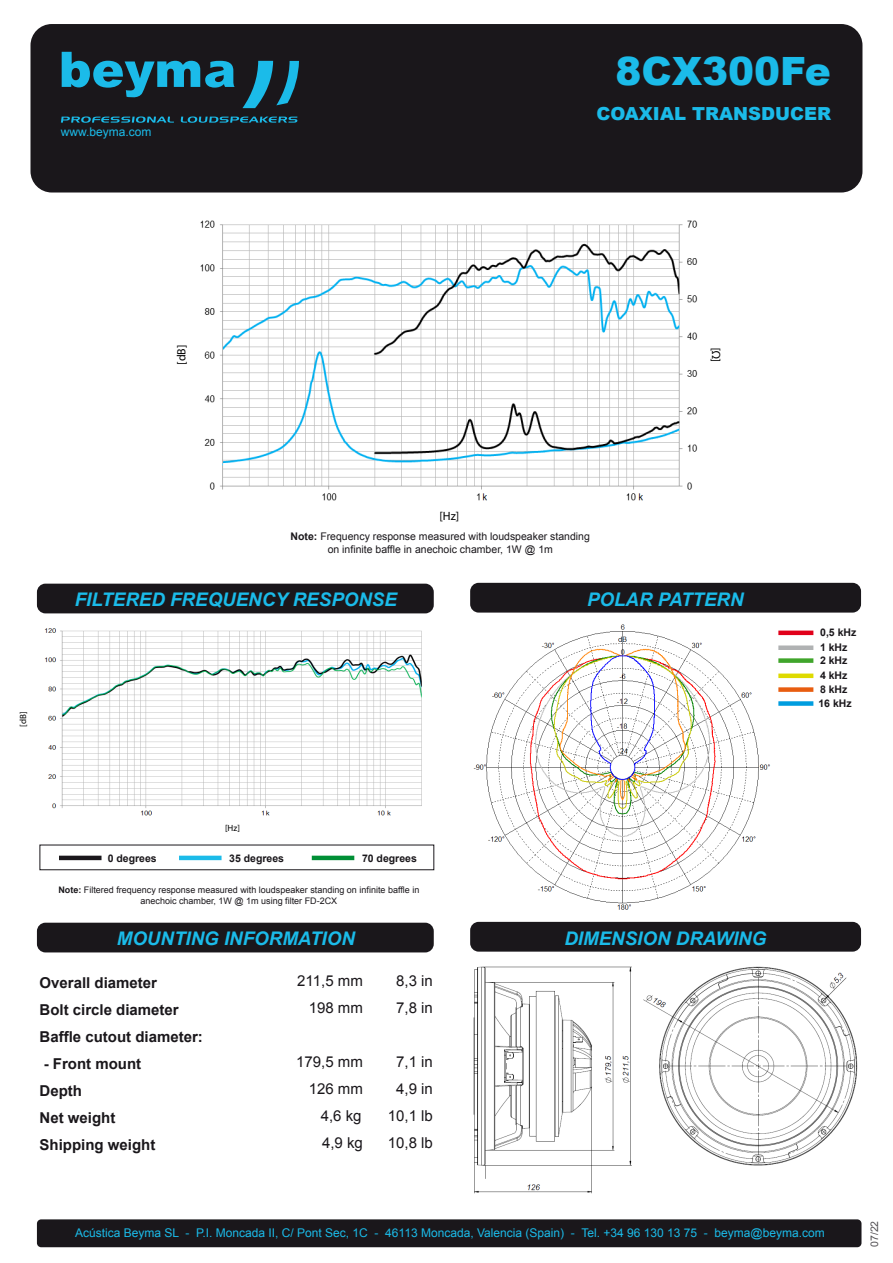
<style>
.page{position:relative;width:893px;height:1263px;background:#fff}
.page>*{position:absolute;margin:0;border:0;box-sizing:border-box;transform-origin:0 0}
.t1{font:900 39px "Arial";color:#1bbbe9}
.t2{font:italic 700 18.75px "Arial";color:#1bbbe9}
.t3{font:900 18px "Arial";color:#1bbbe9}
.t4{font:700 15px/27px "Arial";color:#1a171b}
.t5{font:15px "Arial";color:#1a171b}
.t6{font:12px "Arial";color:#1bbbe9}
.t7{font:12px "Myriad Pro";color:#000}
.t8{font:10.5px/12.6px "Arial";color:#1a171b;text-align:center}
.t9{font:700 10.5px "Arial";color:#1a171b}
.t10{font:9px/10.8px "Arial";color:#1a171b;text-align:center}
.t11{font:9px "Myriad Pro";color:#000}
.s1{font-weight:700}
</style>
<div class="page">
<div style="left:31px;top:24px;width:831px;height:168px;background:#1a171b;border-radius:21px"></div>
<svg style="left:61px;top:52px;width:238px;height:71px"></svg>
<div style="left:470px;top:922px;width:391px;height:30px;background:#1a171b;border-radius:9px"></div>
<div style="left:37px;top:1219px;width:824px;height:28px;background:#1a171b;border-radius:4px"></div>
<img style="left:473px;top:966px;width:385px;height:228px">
<img style="left:200px;top:220px;width:498px;height:281px">
<div style="left:37px;top:923px;width:397px;height:29px;background:#1a171b;border-radius:9px"></div>
<div style="left:470px;top:583px;width:391px;height:30px;background:#1a171b;border-radius:9px"></div>
<img style="left:44px;top:628px;width:378px;height:188px">
<div style="left:37px;top:584px;width:397px;height:29px;background:#1a171b;border-radius:9px"></div>
<hr style="left:59px;top:856px;width:43px;height:4px;background:#1a171b">
<hr style="left:179px;top:856px;width:43px;height:4px;background:#1bbbe9">
<hr style="left:312px;top:856px;width:42px;height:4px;background:#008f36">
<div style="left:778px;top:645px;width:35px;height:5px;background:#b0b2b3"></div>
<div style="left:778px;top:701px;width:35px;height:5px;background:#009ddf"></div>
<div style="left:778px;top:658px;width:35px;height:5px;background:#40a52b"></div>
<div style="left:778px;top:673px;width:35px;height:5px;background:#deda00"></div>
<div style="left:778px;top:687px;width:35px;height:5px;background:#e85d10"></div>
<img style="left:473px;top:624px;width:298px;height:286px">
<hr style="left:778px;top:631px;width:35px;height:4px;background:#e1001a">
<p class="t6" style="left:61px;top:124px;width:92px">www.beyma.com</p>
<h1 class="t1" style="left:616px;top:43px;width:217px">8CX300Fe</h1>
<h3 class="t3" style="left:597px;top:101px;width:236px">COAXIAL TRANSDUCER</h3>
<p class="t7" style="left:174px;top:365px;width:22px;rotate:-90deg">[dB]</p>
<p class="t11" style="left:17px;top:727px;width:17px;rotate:-90deg">[dB]</p>
<p class="t7" style="left:439px;top:508px;width:21px">[Hz]</p>
<p class="t8" style="left:291px;top:530px;width:301px"><span class="s1">Note:</span> Frequency response measured with loudspeaker standing on infinite baffle in anechoic chamber, 1W @ 1m</p>
<h2 class="t2" style="left:587px;top:587px;width:158px">POLAR PATTERN</h2>
<h2 class="t2" style="left:75px;top:587px;width:324px">FILTERED FREQUENCY RESPONSE</h2>
<p class="t9" style="left:820px;top:626px;width:38px">0,5 kHz</p>
<p class="t9" style="left:820px;top:640px;width:29px">1 kHz</p>
<p class="t9" style="left:820px;top:653px;width:29px">2 kHz</p>
<p class="t9" style="left:820px;top:669px;width:29px">4 kHz</p>
<p class="t9" style="left:820px;top:682px;width:29px">8 kHz</p>
<p class="t9" style="left:818px;top:696px;width:35px">16 kHz</p>
<p class="t11" style="left:225px;top:822px;width:16px">[Hz]</p>
<p class="t9" style="left:108px;top:851px;width:51px">0 degrees</p>
<p class="t9" style="left:229px;top:851px;width:56px">35 degrees</p>
<p class="t9" style="left:362px;top:851px;width:56px">70 degrees</p>
<p class="t10" style="left:58px;top:885px;width:363px"><span class="s1">Note:</span> Filtered frequency response measured with loudspeaker standing on infinite baffle in anechoic chamber, 1W @ 1m using filter FD-2CX</p>
<h2 class="t2" style="left:117px;top:926px;width:240px">MOUNTING INFORMATION</h2>
<p class="t4" style="left:40px;top:969px;width:165px">Overall diameter<br>Bolt circle diameter<br>Baffle cutout diameter:</p>
<p class="t4" style="left:40px;top:1050px;width:117px">- Front mount<br>Depth<br>Net weight<br>Shipping weight</p>
<p class="t5" style="left:297px;top:971px;width:67px">211,5 mm</p>
<p class="t5" style="left:396px;top:971px;width:38px">8,3 in</p>
<p class="t5" style="left:309px;top:998px;width:56px">198 mm</p>
<p class="t5" style="left:396px;top:998px;width:38px">7,8 in</p>
<p class="t5" style="left:296px;top:1052px;width:68px">179,5 mm</p>
<p class="t5" style="left:396px;top:1052px;width:38px">7,1 in</p>
<p class="t5" style="left:309px;top:1079px;width:56px">126 mm</p>
<p class="t5" style="left:396px;top:1079px;width:38px">4,9 in</p>
<p class="t5" style="left:321px;top:1106px;width:42px">4,6 kg</p>
<p class="t5" style="left:388px;top:1106px;width:47px">10,1 lb</p>
<p class="t5" style="left:322px;top:1133px;width:42px">4,9 kg</p>
<p class="t5" style="left:388px;top:1133px;width:47px">10,8 lb</p>
<h2 class="t2" style="left:564px;top:926px;width:204px">DIMENSION DRAWING</h2>
<p class="t6" style="left:75px;top:1225px;width:751px">Acústica Beyma SL - P.I. Moncada II, C/ Pont Sec, 1C - 46113 Moncada, Valencia (Spain) - Tel. +34 96 130 13 75 - beyma@beyma.com</p>
<p class="t8" style="left:868px;top:1247px;width:28px;rotate:-90deg">07/22</p>
</div>
